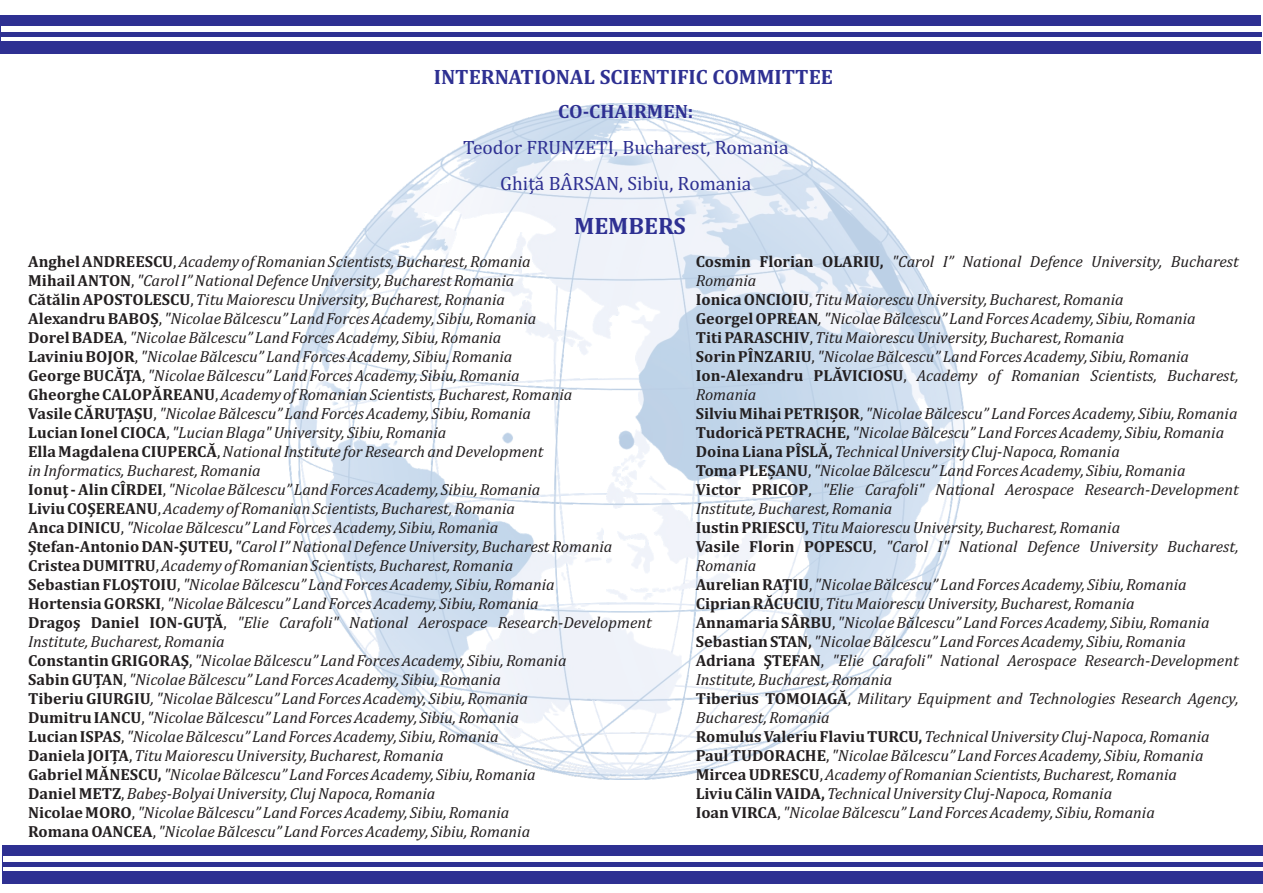
<style>
.page{position:relative;width:1263px;height:893px;background:#fff}
.page>*{position:absolute;margin:0;border:0;box-sizing:border-box;transform-origin:0 0}
.t1{font:700 24px "Cambria";color:#2e3092}
.t2{font:700 21px "Cambria";color:#2e3092}
.t3{font:19.5px/36px "Cambria";color:#2e3092;text-align:center}
.t4{font:700 19.5px "Cambria";color:#2e3092}
.t5{font:italic 16.2px/19px "Cambria";color:#231f20}
.s1{font-weight:700;font-style:normal}
.s2{font-style:normal}
</style>
<div class="page">
<div style="left:1px;top:15px;width:1260px;height:39px;background:#2e3092"></div>
<div style="left:1px;top:26px;width:1261px;height:15px;background:#fff"></div>
<hr style="left:1px;top:33px;width:1260px;height:4px;background:#2e3092">
<div style="left:2px;top:845px;width:1261px;height:39px;background:#2e3092"></div>
<div style="left:3px;top:856px;width:1260px;height:15px;background:#fff"></div>
<hr style="left:3px;top:863px;width:1260px;height:4px;background:#2e3092">
<img style="left:289px;top:104px;width:677px;height:675px">
<p class="t2" style="left:434px;top:68px;width:401px">INTERNATIONAL SCIENTIFIC COMMITTEE</p>
<p class="t4" style="left:558px;top:103px;width:137px">CO-CHAIRMEN:</p>
<p class="t3" style="left:463px;top:130px;width:327px">Teodor FRUNZETI, Bucharest, Romania<br>Ghiţă BÂRSAN, Sibiu, Romania</p>
<h1 class="t1" style="left:574px;top:216px;width:113px">MEMBERS</h1>
<p class="t5" style="left:28px;top:253px;width:625px"><span class="s1">Anghel ANDREESCU</span><span class="s2">,</span> Academy of Romanian Scientists, Bucharest, Romania<br><span class="s1">Mihail ANTON</span><span class="s2">,</span>"Carol I” National Defence University, Bucharest Romania<br><span class="s1">Cătălin APOSTOLESCU</span><span class="s2">,</span> Titu Maiorescu University, Bucharest, Romania<br><span class="s1">Alexandru BABOȘ</span><span class="s2">,</span> "Nicolae Bălcescu” Land Forces Academy, Sibiu, Romania<br><span class="s1">Dorel BADEA</span><span class="s2">,</span> "Nicolae Bălcescu” Land Forces Academy, Sibiu, Romania<br><span class="s1">Laviniu BOJOR</span><span class="s2">,</span> "Nicolae Bălcescu” Land Forces Academy, Sibiu, Romania<br><span class="s1">George BUCĂŢA</span><span class="s2">,</span> "Nicolae Bălcescu” Land Forces Academy, Sibiu, Romania<br><span class="s1">Gheorghe CALOPĂREANU</span><span class="s2">,</span> Academy of Romanian Scientists, Bucharest, Romania<br><span class="s1">Vasile CĂRUȚAȘU</span><span class="s2">,</span>"Nicolae Bălcescu” Land Forces Academy, Sibiu, Romania<br><span class="s1">Lucian Ionel CIOCA</span><span class="s2">,</span> "Lucian Blaga" University, Sibiu, Romania<br><span class="s1">Ella Magdalena CIUPERCĂ</span><span class="s2">,</span> National Institute for Research and Development<br>in Informatics, Bucharest, Romania<br><span class="s1">Ionuţ - Alin CÎRDEI</span><span class="s2">,</span> "Nicolae Bălcescu” Land Forces Academy, Sibiu, Romania<br><span class="s1">Liviu COŞEREANU</span><span class="s2">,</span> Academy of Romanian Scientists, Bucharest, Romania<br><span class="s1">Anca DINICU</span><span class="s2">,</span> "Nicolae Bălcescu” Land Forces Academy, Sibiu, Romania<br><span class="s1">Ştefan-Antonio DAN-ŞUTEU,</span> "Carol I” National Defence University, Bucharest Romania <span class="s1">Cristea DUMITRU</span><span class="s2">,</span> Academy of Romanian Scientists, Bucharest, Romania<br><span class="s1">Sebastian FLOŞTOIU</span><span class="s2">,</span> "Nicolae Bălcescu” Land Forces Academy, Sibiu, Romania<br><span class="s1">Hortensia GORSKI</span><span class="s2">,</span> "Nicolae Bălcescu” Land Forces Academy, Sibiu, Romania<br><span class="s1">Dragoş Daniel ION-GUŢĂ</span><span class="s2">,</span> "Elie Carafoli" National Aerospace Research-Development Institute, Bucharest, Romania<br><span class="s1">Constantin GRIGORAŞ</span><span class="s2">,</span> "Nicolae Bălcescu” Land Forces Academy, Sibiu, Romania<br><span class="s1">Sabin GUȚAN</span><span class="s2">,</span> "Nicolae Bălcescu” Land Forces Academy, Sibiu, Romania<br><span class="s1">Tiberiu GIURGIU</span>, "Nicolae Bălcescu” Land Forces Academy, Sibiu, Romania<br><span class="s1">Dumitru IANCU</span><span class="s2">,</span> "Nicolae Bălcescu” Land Forces Academy, Sibiu, Romania<br><span class="s1">Lucian ISPAS</span><span class="s2">,</span> "Nicolae Bălcescu” Land Forces Academy, Sibiu, Romania<br><span class="s1">Daniela JOIȚA</span><span class="s2">,</span> Titu Maiorescu University, Bucharest, Romania<br><span class="s1">Gabriel MĂNESCU,</span>"Nicolae Bălcescu” Land Forces Academy, Sibiu, Romania<br><span class="s1">Daniel METZ</span><span class="s2">,</span> Babeș-Bolyai University, Cluj Napoca, Romania<br><span class="s1">Nicolae MORO</span><span class="s2">,</span> "Nicolae Bălcescu” Land Forces Academy, Sibiu, Romania<br><span class="s1">Romana OANCEA</span><span class="s2">,</span> "Nicolae Bălcescu” Land Forces Academy, Sibiu, Romania</p>
<p class="t5" style="left:696px;top:253px;width:544px"><span class="s1">Cosmin Florian OLARIU,</span> "Carol I” National Defence University, Bucharest Romania<br><span class="s1">Ionica ONCIOIU</span><span class="s2">,</span> Titu Maiorescu University, Bucharest, Romania<br><span class="s1">Georgel OPREAN</span>, "Nicolae Bălcescu” Land Forces Academy, Sibiu, Romania<br><span class="s1">Titi PARASCHIV</span><span class="s2">,</span> Titu Maiorescu University, Bucharest, Romania<br><span class="s1">Sorin PÎNZARIU</span><span class="s2">,</span> "Nicolae Bălcescu” Land Forces Academy, Sibiu, Romania <span class="s1">Ion-Alexandru PLĂVICIOSU</span><span class="s2">,</span> Academy of Romanian Scientists, Bucharest, Romania<br><span class="s1">Silviu Mihai PETRIȘOR</span><span class="s2">,</span> "Nicolae Bălcescu” Land Forces Academy, Sibiu, Romania <span class="s1">Tudorică PETRACHE,</span> "Nicolae Bălcescu” Land Forces Academy, Sibiu, Romania <span class="s1">Doina Liana PÎSLĂ,</span> Technical University Cluj-Napoca, Romania<br><span class="s1">Toma PLEȘANU</span><span class="s2">,</span> "Nicolae Bălcescu” Land Forces Academy, Sibiu, Romania<br><span class="s1">Victor PRICOP</span><span class="s2">,</span> "Elie Carafoli" National Aerospace Research-Development Institute, Bucharest, Romania<br><span class="s1">Iustin PRIESCU,</span>Titu Maiorescu University, Bucharest, Romania<br><span class="s1">Vasile Florin POPESCU</span><span class="s2">,</span> "Carol I" National Defence University Bucharest, Romania<br><span class="s1">Aurelian RAŢIU</span><span class="s2">,</span> "Nicolae Bălcescu” Land Forces Academy, Sibiu, Romania <span class="s1">Ciprian RĂCUCIU</span><span class="s2">,</span> Titu Maiorescu University, Bucharest, Romania<br><span class="s1">Annamaria SÂRBU</span><span class="s2">,</span> "Nicolae Bălcescu” Land Forces Academy, Sibiu, Romania <span class="s1">Sebastian STAN,</span> "Nicolae Bălcescu” Land Forces Academy, Sibiu, Romania <span class="s1">Adriana ŞTEFAN</span><span class="s2">,</span> "Elie Carafoli" National Aerospace Research-Development Institute, Bucharest, Romania<br><span class="s1">Tiberius TOMOIAGĂ</span><span class="s2">,</span> Military Equipment and Technologies Research Agency, Bucharest, Romania<br><span class="s1">Romulus Valeriu Flaviu TURCU,</span> Technical University Cluj-Napoca, Romania <span class="s1">Paul TUDORACHE</span><span class="s2">,</span> "Nicolae Bălcescu” Land Forces Academy, Sibiu, Romania <span class="s1">Mircea UDRESCU</span><span class="s2">,</span> Academy of Romanian Scientists, Bucharest, Romania<br><span class="s1">Liviu Călin VAIDA,</span> Technical University Cluj-Napoca, Romania<br><span class="s1">Ioan VIRCA</span><span class="s2">,</span> "Nicolae Bălcescu” Land Forces Academy, Sibiu, Romania</p>
</div>
